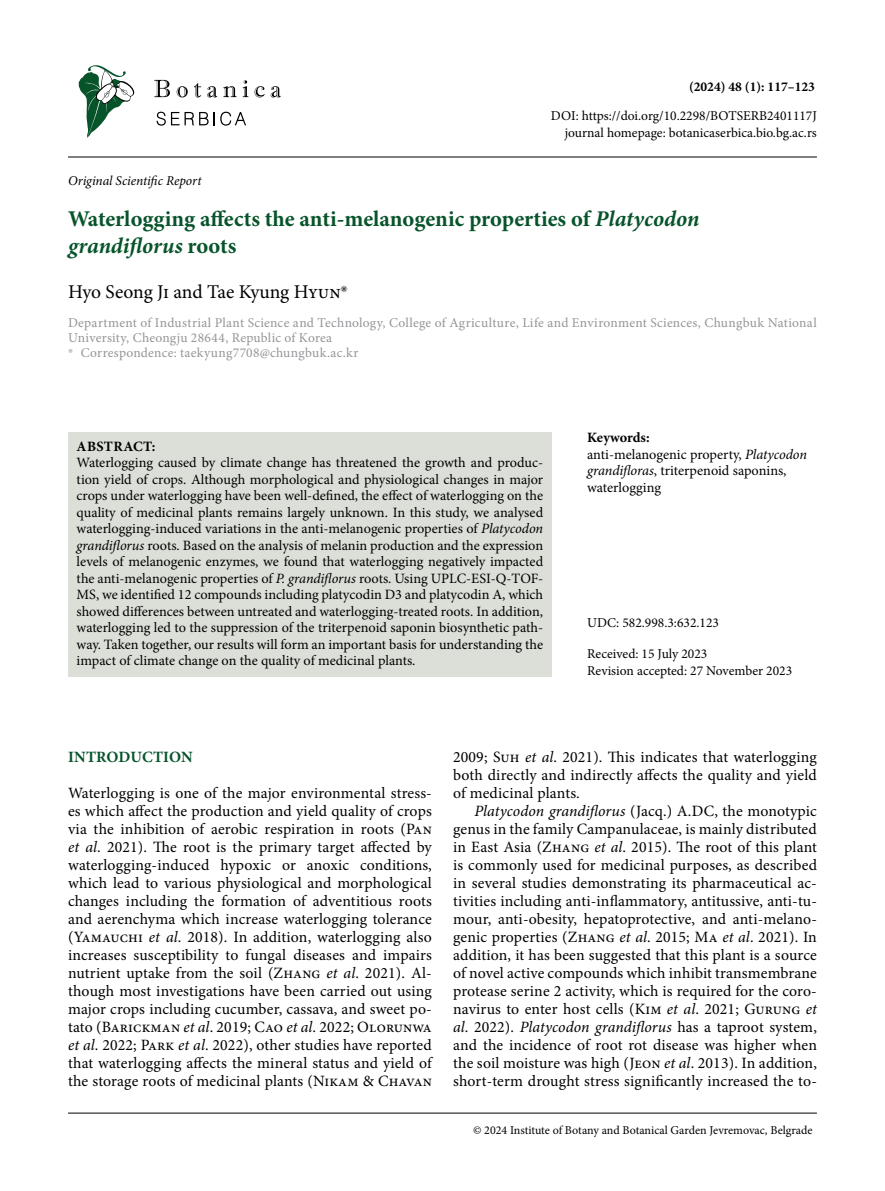
<style>
.page{position:relative;width:885px;height:1191px;background:#fff}
.page>*{position:absolute;margin:0;border:0;box-sizing:border-box;transform-origin:0 0}
.t1{font:700 22.5px/27px "Minion Pro";color:#07542b}
.t2{font:19.5px "Minion Pro";letter-spacing:-.03em;color:#000}
.t3{font:15.75px/18px "Minion Pro";letter-spacing:.01em;color:#000;text-align:justify}
.t4{font:700 15.75px "Minion Pro";letter-spacing:.01em;color:#07542b}
.t5{font:14.25px/16.5px "Minion Pro";color:#000;text-align:justify}
.t6{font:700 14.25px "Minion Pro";letter-spacing:.025em;color:#000}
.t7{font:13.5px/15px "Minion Pro";letter-spacing:.02em;color:#939598}
.t8{font:13.5px/16.2px "Minion Pro";color:#000;text-align:right}
.t9{font:italic 13.5px "Minion Pro";letter-spacing:-.005em;color:#000}
.t10{font:700 13.5px "Minion Pro";color:#000}
.t11{font:12px "Minion Pro";color:#000}
.s1{font-style:italic}
.s2{font-weight:700}
</style>
<div class="page">
<hr style="left:68px;top:157px;width:748px;height:1px;background:#000">
<hr style="left:68px;top:1112px;width:748px;height:1px;background:#000">
<div style="left:68px;top:432px;width:483px;height:244px;background:#dcdfd8"></div>
<svg style="left:78px;top:65px;width:56px;height:73px"></svg>
<svg style="left:156px;top:112px;width:52px;height:14px"></svg>
<svg style="left:214px;top:112px;width:32px;height:14px"></svg>
<svg style="left:154px;top:80px;width:16px;height:17px"></svg>
<svg style="left:177px;top:86px;width:11px;height:11px"></svg>
<svg style="left:194px;top:83px;width:7px;height:14px"></svg>
<svg style="left:207px;top:86px;width:10px;height:11px"></svg>
<svg style="left:223px;top:86px;width:13px;height:11px"></svg>
<svg style="left:243px;top:80px;width:5px;height:17px"></svg>
<svg style="left:254px;top:86px;width:11px;height:11px"></svg>
<svg style="left:271px;top:86px;width:10px;height:11px"></svg>
<p class="t9" style="left:68px;top:172px;width:135px">Original Scientific Report</p>
<p class="t10" style="left:689px;top:78px;width:127px">(2024) 48 (1): 117–123</p>
<p class="t8" style="left:551px;top:108px;width:267px">DOI: https://doi.org/10.2298/BOTSERB2401117J journal homepage: botanicaserbica.bio.bg.ac.rs</p>
<h1 class="t1" style="left:68px;top:205px;width:633px">Waterlogging affects the anti-melanogenic properties of <span class="s1">Platycodon grandiflorus</span> roots</h1>
<p class="t2" style="left:68px;top:279px;width:281px">Hyo Seong Ji and Tae Kyung Hyun<sup>✳</sup></p>
<p class="t7" style="left:68px;top:315px;width:750px">Department of Industrial Plant Science and Technology, College of Agriculture, Life and Environment Sciences, Chungbuk National<br>University, Cheongju 28644, Republic of Korea<br><sup>✳</sup> Correspondence: taekyung7708@chungbuk.ac.kr</p>
<p class="t6" style="left:77px;top:436px;width:80px">ABSTRACT:</p>
<p class="t5" style="left:77px;top:454px;width:468px">Waterlogging caused by climate change has threatened the growth and produc&shy;tion yield of crops. Although morphological and physiological changes in major crops under waterlogging have been well-defined, the effect of waterlogging on the quality of medicinal plants remains largely unknown. In this study, we analysed waterlogging-induced variations in the anti-melanogenic properties of <span class="s1">Platycodon grandiflorus</span> roots. Based on the analysis of melanin production and the expression levels of melanogenic enzymes, we found that waterlogging negatively impacted the anti-melanogenic properties of <span class="s1">P. grandiflorus</span> roots. Using UPLC-ESI-Q-TOF-MS, we identified 12 compounds including platycodin D3 and platycodin A, which showed differences between untreated and waterlogging-treated roots. In addition, waterlogging led to the suppression of the triterpenoid saponin biosynthetic path&shy;way. Taken together, our results will form an important basis for understanding the impact of climate change on the quality of medicinal plants.</p>
<p class="t5" style="left:587px;top:429px;width:221px;text-align:left"><span class="s2">Keywords:<br></span>anti-melanogenic property, <span class="s1">Platycodon grandifloras</span>, triterpenoid saponins, waterlogging</p>
<p class="t8" style="left:587px;top:614px;width:133px">UDC: 582.998.3:632.123</p>
<p class="t8" style="left:587px;top:646px;width:206px;text-align:left">Received: 15 July 2023<br>Revision accepted: 27 November 2023</p>
<p class="t4" style="left:68px;top:745px;width:126px">INTRODUCTION</p>
<p class="t3" style="left:68px;top:783px;width:366px">Waterlogging is one of the major environmental stress&shy;es which affect the production and yield quality of crops via the inhibition of aerobic respiration in roots (Pan <span class="s1">et al</span>. 2021). The root is the primary target affected by waterlogging-induced hypoxic or anoxic conditions, which lead to various physiological and morphological changes including the formation of adventitious roots and aerenchyma which increase waterlogging tolerance (Yamauchi <span class="s1">et al</span>. 2018). In addition, waterlogging also increases susceptibility to fungal diseases and impairs nutrient uptake from the soil (Zhang <span class="s1">et al</span>. 2021). Al&shy;though most investigations have been carried out using major crops including cucumber, cassava, and sweet po&shy;tato (Barickman <span class="s1">et al</span>. 2019; Cao <span class="s1">et al</span>. 2022; Olorunwa <span class="s1">et al</span>. 2022; Park <span class="s1">et al</span>. 2022), other studies have reported that waterlogging affects the mineral status and yield of the storage roots of medicinal plants (Nikam &amp; Chavan</p>
<p class="t3" style="left:453px;top:747px;width:365px">2009; Suh <span class="s1">et al</span>. 2021). This indicates that waterlogging both directly and indirectly affects the quality and yield of medicinal plants.</p>
<p class="t3" style="left:453px;top:801px;width:365px;text-indent:21px"><span class="s1">Platycodon grandiflorus</span> (Jacq.) A.DC, the monotypic genus in the family Campanulaceae, is mainly distributed in East Asia (Zhang <span class="s1">et al</span>. 2015). The root of this plant is commonly used for medicinal purposes, as described in several studies demonstrating its pharmaceutical ac&shy;tivities including anti-inflammatory, antitussive, anti-tu&shy;mour, anti-obesity, hepatoprotective, and anti-melano&shy;genic properties (Zhang <span class="s1">et al</span>. 2015; Ma <span class="s1">et al</span>. 2021). In addition, it has been suggested that this plant is a source of novel active compounds which inhibit transmembrane protease serine 2 activity, which is required for the coro&shy;navirus to enter host cells (Kim <span class="s1">et al</span>. 2021; Gurung <span class="s1">et al</span>. 2022). <span class="s1">Platycodon grandiflorus</span> has a taproot system, and the incidence of root rot disease was higher when the soil moisture was high (Jeon <span class="s1">et al</span>. 2013). In addition, short-term drought stress significantly increased the to-</p>
<p class="t11" style="left:473px;top:1121px;width:341px">© 2024 Institute of Botany and Botanical Garden Jevremovac, Belgrade</p>
</div>
